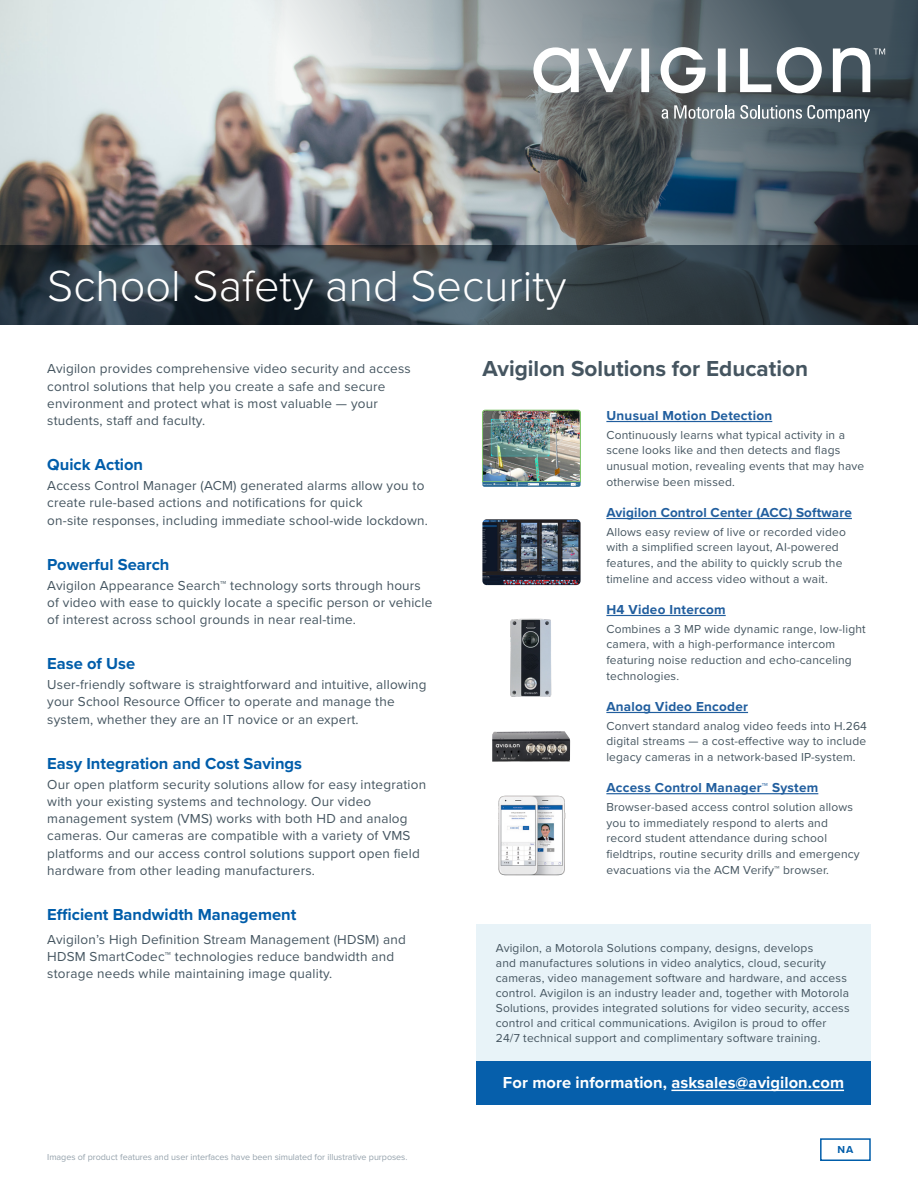
<style>
.page{position:relative;width:918px;height:1188px;background:#fff}
.page>*{position:absolute;margin:0;border:0;box-sizing:border-box;transform-origin:0 0}
.t1{font:300 45px "Proxima Nova";color:#fff}
.t2{font:700 22.5px "Proxima Nova";color:#455560}
.t3{font:700 16.5px "Proxima Nova";color:#005daa}
.t4{font:700 16.5px "Proxima Nova";letter-spacing:.005em;color:#fff}
.t5{font:13.5px/17.2px "Proxima Nova";letter-spacing:.015em;color:#455560}
.t6{font:700 13.5px "Proxima Nova";letter-spacing:.02em;color:#215e9e}
.t7{font:12px/15.8px "Proxima Nova";letter-spacing:.015em;color:#455560}
.t8{font:700 10.5px "Proxima Nova";color:#005daa}
.t9{font:9px "Proxima Nova";letter-spacing:-.005em;color:#95a2ac}
</style>
<div class="page">
<img style="left:0;top:0;width:47px;height:246px">
<hr style="left:606px;top:421px;width:166px;height:1px;background:#215e9e">
<hr style="left:606px;top:518px;width:246px;height:1px;background:#215e9e">
<hr style="left:606px;top:615px;width:120px;height:1px;background:#215e9e">
<hr style="left:606px;top:712px;width:142px;height:1px;background:#215e9e">
<hr style="left:606px;top:793px;width:212px;height:1px;background:#215e9e">
<img style="left:492px;top:731px;width:78px;height:31px">
<img style="left:510px;top:618px;width:42px;height:79px">
<img style="left:482px;top:519px;width:99px;height:66px">
<img style="left:47px;top:0;width:871px;height:246px">
<svg style="left:0;top:246px;width:918px;height:79px;background:#313c45"></svg>
<svg style="left:533px;top:47px;width:352px;height:46px"></svg>
<svg style="left:662px;top:109px;width:6px;height:10px"></svg>
<svg style="left:674px;top:105px;width:196px;height:17px;background:#7d888e"></svg>
<div style="left:476px;top:924px;width:395px;height:156px;background:#e8f3f8"></div>
<div style="left:476px;top:1061px;width:395px;height:43px;background:#065fab"></div>
<hr style="left:671px;top:1090px;width:173px;height:1px;background:#fff">
<div style="left:820px;top:1138px;width:51px;height:23px;border:2px solid #005daa"></div>
<img style="left:498px;top:795px;width:68px;height:81px">
<img style="left:482px;top:410px;width:99px;height:77px">
<h1 class="t1" style="left:47px;top:252px;width:521px">School Safety and Security</h1>
<p class="t5" style="left:47px;top:360px;width:365px">Avigilon provides comprehensive video security and access control solutions that help you create a safe and secure environment and protect what is most valuable — your students, staff and faculty.</p>
<h3 class="t3" style="left:47px;top:452px;width:97px">Quick Action</h3>
<p class="t5" style="left:47px;top:476px;width:382px">Access Control Manager (ACM) generated alarms allow you to create rule-based actions and notifications for quick<br>on-site responses, including immediate school-wide lockdown.</p>
<h3 class="t3" style="left:47px;top:552px;width:124px">Powerful Search</h3>
<p class="t5" style="left:47px;top:576px;width:387px">Avigilon Appearance Search™ technology sorts through hours of video with ease to quickly locate a specific person or vehicle of interest across school grounds in near real-time.</p>
<h3 class="t3" style="left:47px;top:651px;width:89px">Ease of Use</h3>
<p class="t5" style="left:47px;top:675px;width:381px">User-friendly software is straightforward and intuitive, allowing your School Resource Officer to operate and manage the system, whether they are an IT novice or an expert.</p>
<h3 class="t3" style="left:47px;top:751px;width:256px">Easy Integration and Cost Savings</h3>
<p class="t5" style="left:47px;top:775px;width:380px">Our open platform security solutions allow for easy integration with your existing systems and technology. Our video management system (VMS) works with both HD and analog cameras. Our cameras are compatible with a variety of VMS platforms and our access control solutions support open field hardware from other leading manufacturers.</p>
<h3 class="t3" style="left:47px;top:902px;width:251px">Efficient Bandwidth Management</h3>
<p class="t5" style="left:47px;top:930px;width:360px">Avigilon’s High Definition Stream Management (HDSM) and<br>HDSM SmartCodec™ technologies reduce bandwidth and storage needs while maintaining image quality.</p>
<p class="t9" style="left:47px;top:1150px;width:362px">Images of product features and user interfaces have been simulated for illustrative purposes.</p>
<h2 class="t2" style="left:483px;top:352px;width:327px">Avigilon Solutions for Education</h2>
<p class="t6" style="left:606px;top:405px;width:167px">Unusual Motion Detection</p>
<p class="t7" style="left:606px;top:426px;width:259px">Continuously learns what typical activity in a scene looks like and then detects and flags unusual motion, revealing events that may have otherwise been missed.</p>
<p class="t6" style="left:606px;top:502px;width:247px">Avigilon Control Center (ACC) Software</p>
<p class="t7" style="left:606px;top:523px;width:241px">Allows easy review of live or recorded video with a simplified screen layout, AI-powered features, and the ability to quickly scrub the timeline and access video without a wait.</p>
<p class="t6" style="left:606px;top:599px;width:121px">H4 Video Intercom</p>
<p class="t7" style="left:606px;top:620px;width:261px">Combines a 3 MP wide dynamic range, low-light camera, with a high-performance intercom featuring noise reduction and echo-canceling technologies.</p>
<p class="t6" style="left:606px;top:696px;width:143px">Analog Video Encoder</p>
<p class="t7" style="left:606px;top:717px;width:262px;text-align:justify">Convert standard analog video feeds into H.264 digital streams — a cost-effective way to include legacy cameras in a network-based IP-system.</p>
<p class="t6" style="left:606px;top:777px;width:213px">Access Control Manager™ System</p>
<p class="t7" style="left:606px;top:798px;width:255px">Browser-based access control solution allows you to immediately respond to alerts and record student attendance during school fieldtrips, routine security drills and emergency evacuations via the ACM Verify™ browser.</p>
<p class="t7" style="left:496px;top:940px;width:355px;line-height:15px">Avigilon, a Motorola Solutions company, designs, develops<br>and manufactures solutions in video analytics, cloud, security cameras, video management software and hardware, and access control. Avigilon is an industry leader and, together with Motorola Solutions, provides integrated solutions for video security, access control and critical communications. Avigilon is proud to offer 24/7 technical support and complimentary software training.</p>
<h3 class="t4" style="left:503px;top:1070px;width:343px">For more information, asksales@avigilon.com</h3>
<p class="t8" style="left:838px;top:1142px;width:17px">NA</p>
</div>
